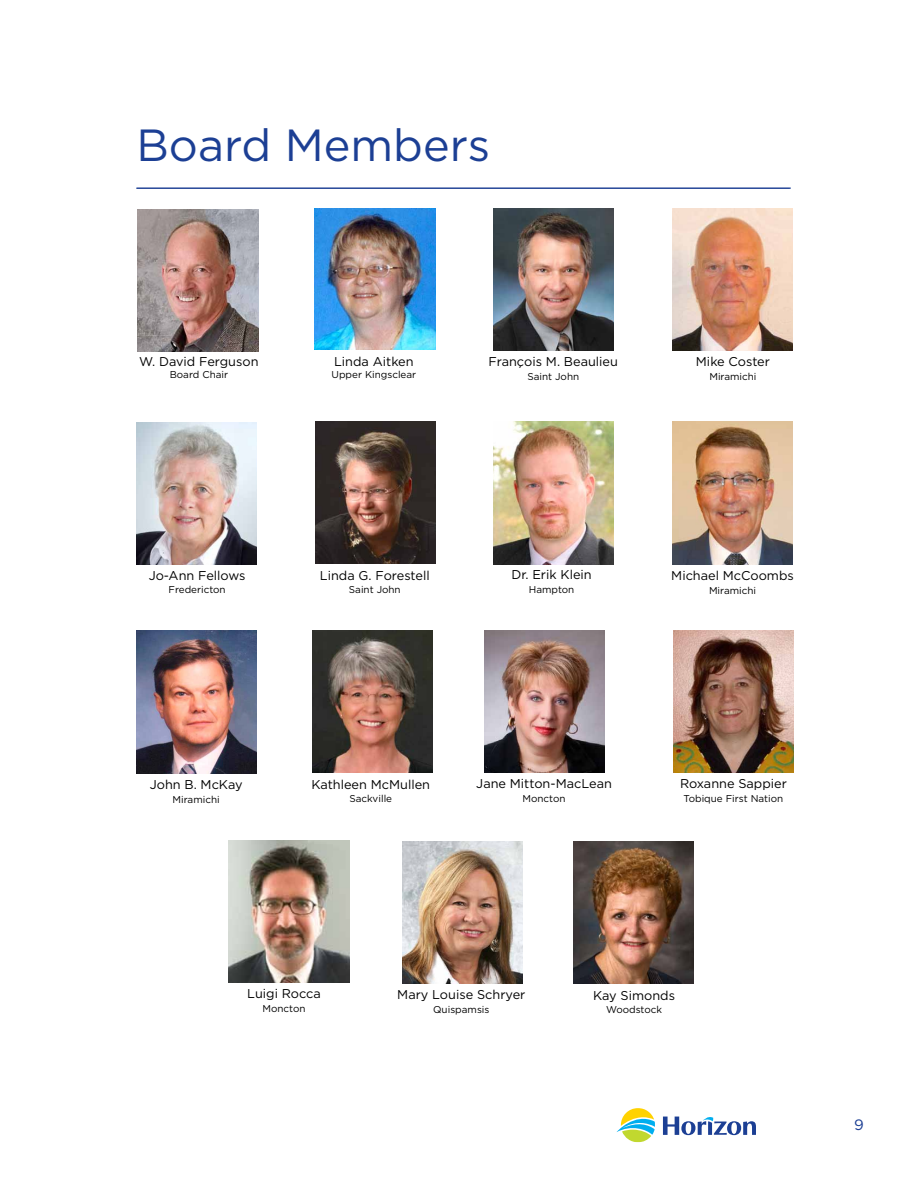
<style>
.page{position:relative;width:918px;height:1188px;background:#fff}
.page>*{position:absolute;margin:0;border:0;box-sizing:border-box;transform-origin:0 0}
.t1{font:45px "Gotham";color:#1c3f94}
.t2{font:15px "Gotham";color:#1c3f94}
.t3{font:12.75px "Gotham";color:#000}
.t4{font:9.9px "Gotham";color:#000}
</style>
<div class="page">
<svg style="left:616px;top:1108px;width:39px;height:34px"></svg>
<svg style="left:663px;top:1116px;width:93px;height:20px"></svg>
<img style="left:312px;top:630px;width:120px;height:142px">
<img style="left:136px;top:422px;width:121px;height:142px">
<img style="left:136px;top:631px;width:121px;height:142px">
<img style="left:315px;top:421px;width:120px;height:143px">
<img style="left:672px;top:209px;width:120px;height:142px">
<img style="left:493px;top:422px;width:121px;height:142px">
<img style="left:672px;top:422px;width:120px;height:142px">
<img style="left:493px;top:209px;width:121px;height:142px">
<img style="left:315px;top:209px;width:120px;height:140px">
<img style="left:402px;top:842px;width:121px;height:142px">
<img style="left:484px;top:630px;width:121px;height:142px">
<img style="left:674px;top:630px;width:120px;height:142px">
<img style="left:229px;top:840px;width:120px;height:143px">
<img style="left:574px;top:841px;width:120px;height:143px">
<img style="left:138px;top:209px;width:121px;height:143px">
<hr style="left:136px;top:188px;width:655px;height:1px;background:#1c3f94">
<h1 class="t1" style="left:136px;top:120px;width:355px">Board Members</h1>
<p class="t3" style="left:139px;top:355px;width:121px">W. David Ferguson</p>
<p class="t4" style="left:170px;top:369px;width:60px">Board Chair</p>
<p class="t3" style="left:334px;top:354px;width:81px">Linda Aitken</p>
<p class="t4" style="left:331px;top:369px;width:86px">Upper Kingsclear</p>
<p class="t3" style="left:489px;top:355px;width:131px">François M. Beaulieu</p>
<p class="t4" style="left:527px;top:371px;width:53px">Saint John</p>
<p class="t3" style="left:696px;top:355px;width:76px">Mike Coster</p>
<p class="t4" style="left:709px;top:371px;width:49px">Miramichi</p>
<p class="t3" style="left:149px;top:568px;width:98px">Jo-Ann Fellows</p>
<p class="t4" style="left:169px;top:584px;width:59px">Fredericton</p>
<p class="t3" style="left:320px;top:568px;width:111px">Linda G. Forestell</p>
<p class="t4" style="left:349px;top:584px;width:53px">Saint John</p>
<p class="t3" style="left:511px;top:568px;width:82px">Dr. Erik Klein</p>
<p class="t4" style="left:529px;top:584px;width:47px">Hampton</p>
<p class="t3" style="left:671px;top:569px;width:124px">Michael McCoombs</p>
<p class="t4" style="left:709px;top:585px;width:49px">Miramichi</p>
<p class="t3" style="left:150px;top:778px;width:94px">John B. McKay</p>
<p class="t4" style="left:173px;top:794px;width:49px">Miramichi</p>
<p class="t3" style="left:311px;top:777px;width:120px">Kathleen McMullen</p>
<p class="t4" style="left:349px;top:793px;width:44px">Sackville</p>
<p class="t3" style="left:476px;top:777px;width:137px">Jane Mitton-MacLean</p>
<p class="t4" style="left:523px;top:793px;width:45px">Moncton</p>
<p class="t3" style="left:680px;top:777px;width:108px">Roxanne Sappier</p>
<p class="t4" style="left:684px;top:793px;width:101px">Tobique First Nation</p>
<p class="t3" style="left:247px;top:987px;width:75px">Luigi Rocca</p>
<p class="t4" style="left:262px;top:1003px;width:45px">Moncton</p>
<p class="t3" style="left:397px;top:988px;width:130px">Mary Louise Schryer</p>
<p class="t4" style="left:433px;top:1004px;width:58px">Quispamsis</p>
<p class="t3" style="left:593px;top:988px;width:83px">Kay Simonds</p>
<p class="t4" style="left:606px;top:1004px;width:58px">Woodstock</p>
<p class="t2" style="left:854px;top:1116px;width:11px">9</p>
</div>
